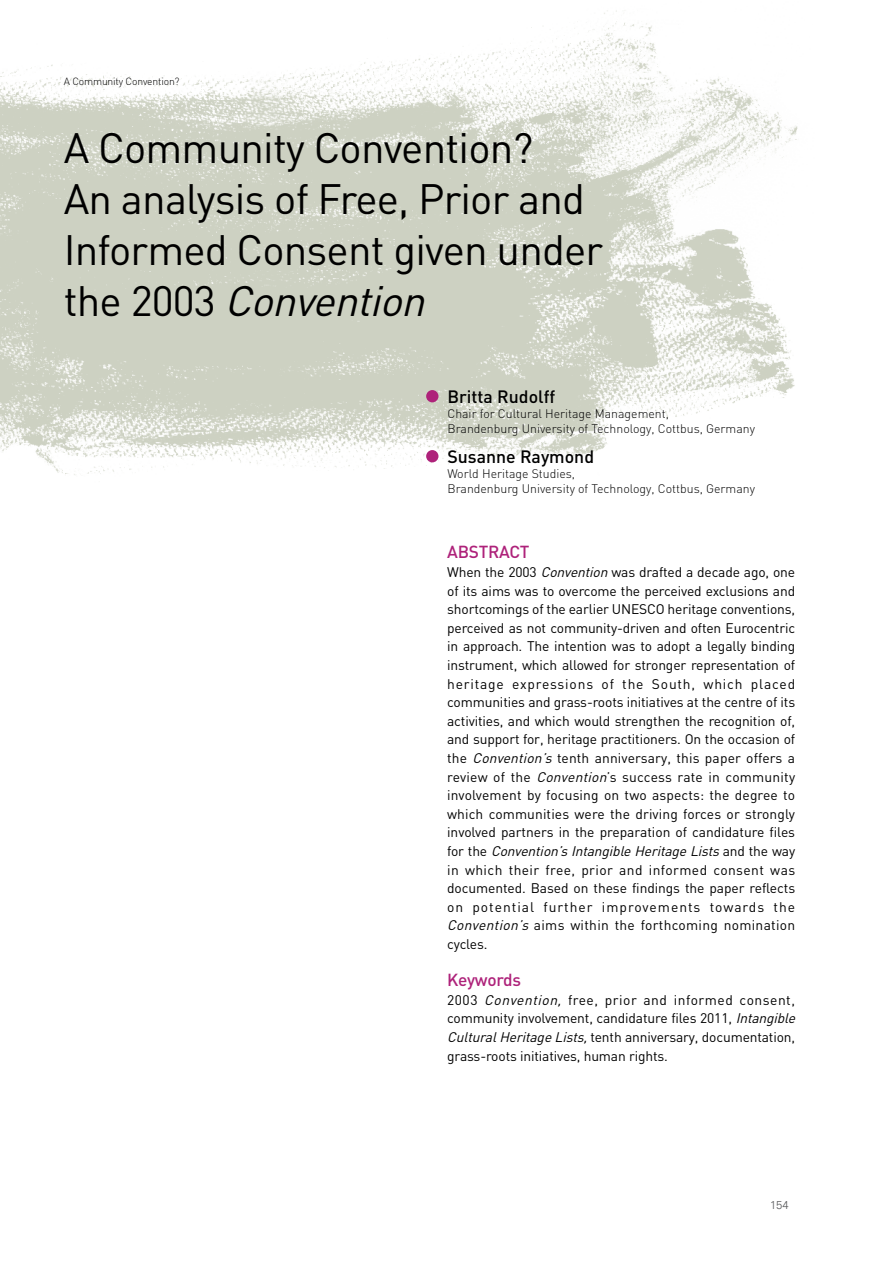
<style>
.page{position:relative;width:893px;height:1263px;background:#fff}
.page>*{position:absolute;margin:0;border:0;box-sizing:border-box;transform-origin:0 0}
.t1{font:42px/51px "DIN";letter-spacing:-.02em;color:#000}
.t2{font:500 17.7px "DIN";color:#000}
.t3{font:500 17.25px "DIN";letter-spacing:-.015em;color:#ae227a}
.t4{font:13.8px/18.6px "DIN";letter-spacing:-.01em;color:#000;text-align:justify}
.t5{font:300 12.3px/15px "DIN";color:#000}
.t6{font:300 11.25px "Univers";color:#58595b}
.t7{font:300 10.35px "DIN";letter-spacing:-.015em;color:#000}
.s1{font-style:italic}
</style>
<div class="page">
<img style="left:0;top:10px;width:798px;height:465px">
<div style="left:426px;top:390px;width:12px;height:12px;background:#ae227a;border-radius:50%"></div>
<div style="left:426px;top:450px;width:12px;height:12px;background:#ae227a;border-radius:50%"></div>
<p class="t7" style="left:64px;top:75px;width:117px">A Community Convention?</p>
<h1 class="t1" style="left:64px;top:121px;width:541px">A Community Convention?<br>An analysis of Free, Prior and<br>Informed Consent given under t h e 2 0 0 3 <span class="s1">Convention</span></h1>
<p class="t2" style="left:447px;top:385px;width:109px">Britta Rudolff</p>
<p class="t5" style="left:447px;top:406px;width:309px">Chair for Cultural Heritage Management,<br>Brandenburg University of Technology, Cottbus, Germany</p>
<p class="t2" style="left:447px;top:445px;width:148px">Susanne Raymond</p>
<p class="t5" style="left:447px;top:466px;width:309px">World Heritage Studies,<br>Brandenburg University of Technology, Cottbus, Germany</p>
<p class="t3" style="left:447px;top:541px;width:84px">ABSTRACT</p>
<p class="t4" style="left:447px;top:562px;width:350px">When the 2003 <span class="s1">Convention</span> was drafted a decade ago, one of its aims was to overcome the perceived exclusions and shortcomings of the earlier UNESCO heritage conventions, perceived as not community-driven and often Eurocentric in approach. The intention was to adopt a legally binding instrument, which allowed for stronger representation of heritage expressions of the South, which placed communities and grass-roots initiatives at the centre of its activities, and which would strengthen the recognition of, and support for, heritage practitioners. On the occasion of the <span class="s1">Convention’s</span> tenth anniversary, this paper offers a review of the <span class="s1">Convention</span>’s success rate in community involvement by focusing on two aspects: the degree to which communities were the driving forces or strongly involved partners in the preparation of candidature files f o r t h e <span class="s1">Convention’sIntangibleHeritageLists</span>a n d t h e w a y in which their free, prior and informed consent was documented. Based on these findings the paper reflects on potential further improvements towards the <span class="s1">Convention’s</span> aims within the forthcoming nomination cycles.</p>
<p class="t3" style="left:447px;top:969px;width:75px">Keywords</p>
<p class="t4" style="left:447px;top:990px;width:353px;text-align:left">2003 <span class="s1">Convention,</span> free, prior and informed consent, community involvement, candidature files 2011, <span class="s1">Intangible CulturalHeritageLists,</span>tenth anniversary, documentation, grass-roots initiatives, human rights.</p>
<p class="t6" style="left:770px;top:1198px;width:20px">154</p>
</div>
